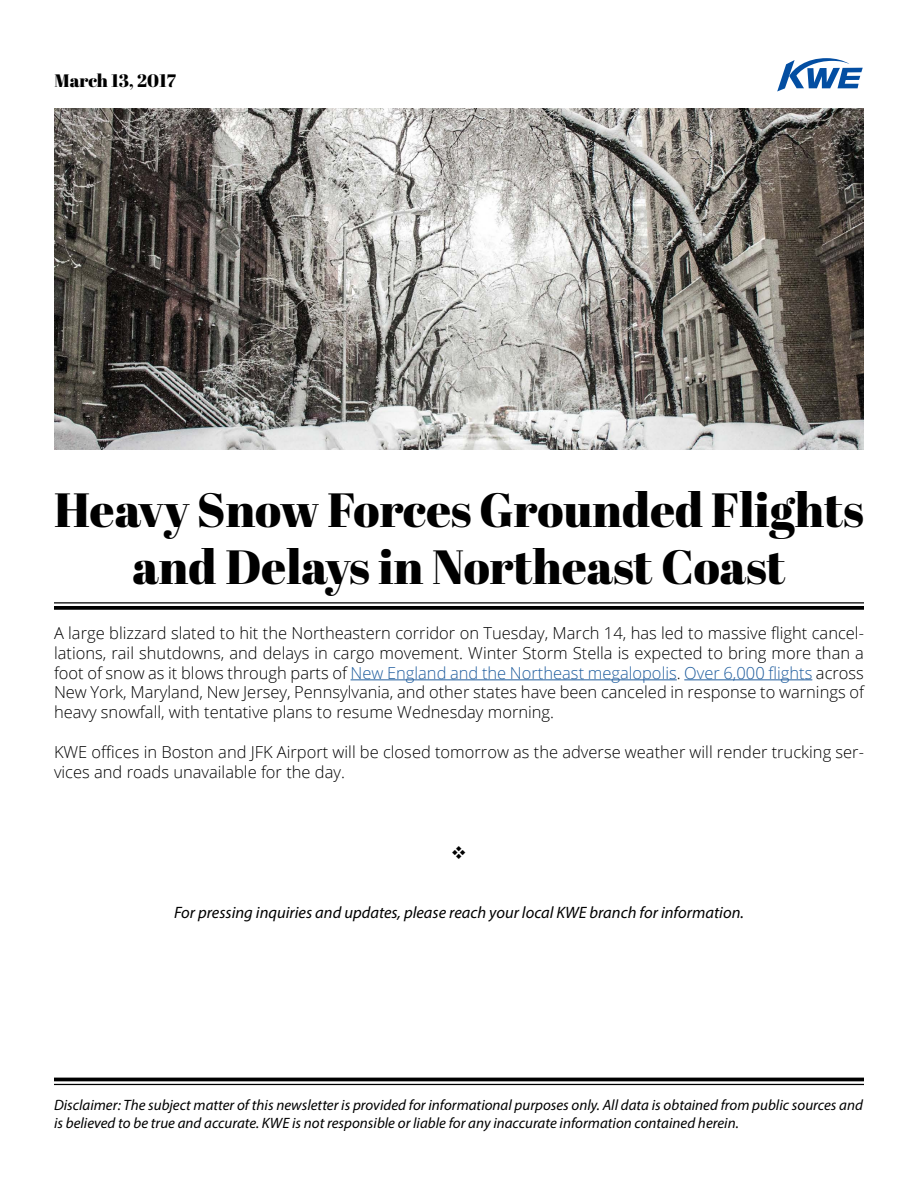
<style>
.page{position:relative;width:918px;height:1188px;background:#fff}
.page>*{position:absolute;margin:0;border:0;box-sizing:border-box;transform-origin:0 0}
.t1{font:48px/57.6px "Abril Fatface";color:#000;text-align:center}
.t2{font:18px "Abril Fatface";color:#000}
.t3{font:300 16.5px/19.8px "Open Sans";color:#000;text-align:justify}
.t4{font:italic 16.5px "Myriad Pro";color:#000}
.t5{font:italic 15px/18px "Myriad Pro";color:#000}
.s1{color:#215e9e}
</style>
<div class="page">
<img style="left:54px;top:108px;width:810px;height:342px">
<hr style="left:351px;top:679px;width:326px;height:1px;background:#215e9e">
<hr style="left:684px;top:679px;width:128px;height:1px;background:#215e9e">
<hr style="left:54px;top:602px;width:810px;height:2px;background:#000">
<svg style="left:54px;top:606px;width:810px;height:4px;fill:#000"></svg>
<hr style="left:54px;top:1078px;width:810px;height:3px;background:#000">
<hr style="left:54px;top:1084px;width:810px;height:1px;background:#000">
<svg style="left:777px;top:58px;width:86px;height:33px"></svg>
<p class="t2" style="left:55px;top:68px;width:123px">March 13, 2017</p>
<h1 class="t1" style="left:54px;top:479px;width:811px">Heavy Snow Forces Grounded Flights and Delays in Northeast Coast</h1>
<p class="t3" style="left:54px;top:623px;width:812px">A large blizzard slated to hit the Northeastern corridor on Tuesday, March 14, has led to massive flight cancel&shy;lations, rail shutdowns, and delays in cargo movement. Winter Storm Stella is expected to bring more than a foot of snow as it blows through parts of <span class="s1">New England and the Northeast megalopolis</span>. <span class="s1">Over 6,000 flights</span> across New York, Maryland, New Jersey, Pennsylvania, and other states have been canceled in response to warnings of heavy snowfall, with tentative plans to resume Wednesday morning.</p>
<p class="t3" style="left:54px;top:741px;width:812px">KWE offices in Boston and JFK Airport will be closed tomorrow as the adverse weather will render trucking ser&shy;vices and roads unavailable for the day.</p>
<p class="t4" style="left:174px;top:902px;width:571px">For pressing inquiries and updates, please reach your local KWE branch for information.</p>
<p class="t5" style="left:54px;top:1096px;width:810px">Disclaimer: The subject matter of this newsletter is provided for informational purposes only. All data is obtained from public sources and is believed to be true and accurate. KWE is not responsible or liable for any inaccurate information contained herein.</p>
</div>
